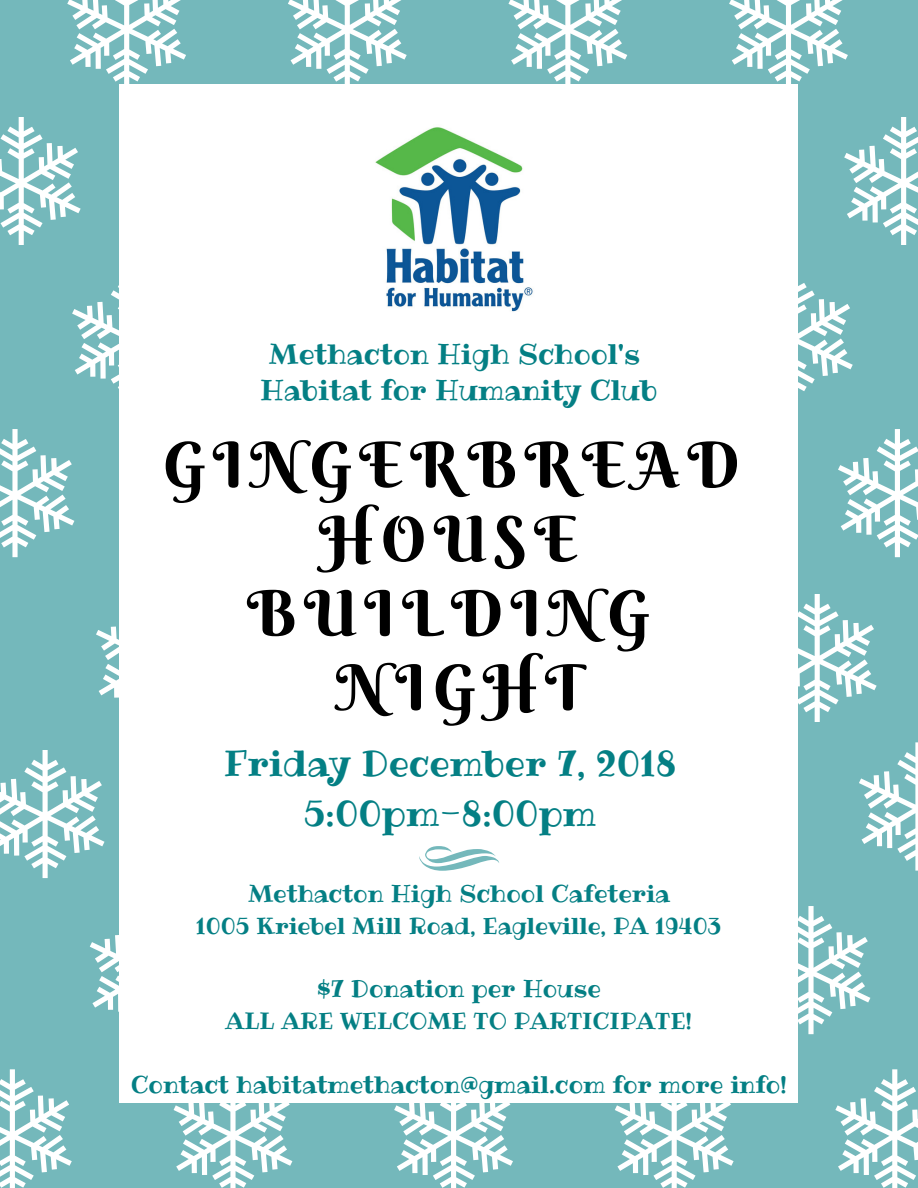
<style>
.page{position:relative;width:918px;height:1188px;background:#74b8bb}
.page>*{position:absolute;margin:0;border:0;box-sizing:border-box;transform-origin:0 0}
.t1{font:63px/74.2px "Berkshire Swash";letter-spacing:.12em;color:#000;text-align:center}
.t2{font:36px/49.5px "Ribeye";color:#047f84;text-align:center}
.t3{font:28.35px/35.4px "Ribeye";color:#047f84;text-align:center}
.t4{font:24px "Ribeye";color:#047f84}
.t5{font:22.95px "Ribeye";color:#047f84}
</style>
<div class="page">
<svg style="left:0;top:1069px;width:72px;height:119px"></svg>
<svg style="left:835px;top:1069px;width:83px;height:119px"></svg>
<svg style="left:174px;top:1103px;width:118px;height:85px"></svg>
<svg style="left:394px;top:1103px;width:119px;height:85px"></svg>
<svg style="left:615px;top:1103px;width:119px;height:85px"></svg>
<svg style="left:0;top:117px;width:81px;height:128px"></svg>
<svg style="left:844px;top:117px;width:74px;height:128px"></svg>
<svg style="left:0;top:429px;width:74px;height:128px"></svg>
<svg style="left:838px;top:429px;width:80px;height:128px"></svg>
<svg style="left:72px;top:273px;width:48px;height:128px"></svg>
<svg style="left:798px;top:283px;width:55px;height:108px"></svg>
<div style="left:120px;top:85px;width:678px;height:1018px;background:#fff"></div>
<svg style="left:798px;top:594px;width:79px;height:128px"></svg>
<svg style="left:96px;top:594px;width:24px;height:128px"></svg>
<svg style="left:798px;top:906px;width:72px;height:128px"></svg>
<svg style="left:90px;top:906px;width:30px;height:128px"></svg>
<svg style="left:0;top:750px;width:105px;height:128px"></svg>
<svg style="left:419px;top:846px;width:81px;height:25px"></svg>
<img style="left:375px;top:127px;width:158px;height:185px">
<svg style="left:729px;top:0;width:119px;height:85px"></svg>
<svg style="left:67px;top:0;width:119px;height:91px"></svg>
<svg style="left:288px;top:0;width:119px;height:85px"></svg>
<svg style="left:508px;top:0;width:119px;height:85px"></svg>
<svg style="left:859px;top:743px;width:59px;height:128px"></svg>
<p class="t3" style="left:260px;top:336px;width:399px">Methacton High School's<br>Habitat for Humanity Club</p>
<h1 class="t1" style="left:163px;top:428px;width:578px">GINGERBREAD<br>HOUSE<br>BUILDING<br>NIGHT</h1>
<h2 class="t2" style="left:224px;top:738px;width:454px">Friday December 7, 2018<br>5:00pm-8:00pm</h2>
<p class="t4" style="left:248px;top:877px;width:423px">Methacton High School Cafeteria</p>
<p class="t5" style="left:196px;top:910px;width:527px">1005 Kriebel Mill Road, Eagleville, PA 19403</p>
<p class="t4" style="left:317px;top:972px;width:285px">$7 Donation per House</p>
<p class="t5" style="left:226px;top:1005px;width:468px">ALL ARE WELCOME TO PARTICIPATE!</p>
<p class="t4" style="left:131px;top:1068px;width:658px">Contact habitatmethacton@gmail.com for more info!</p>
</div>
